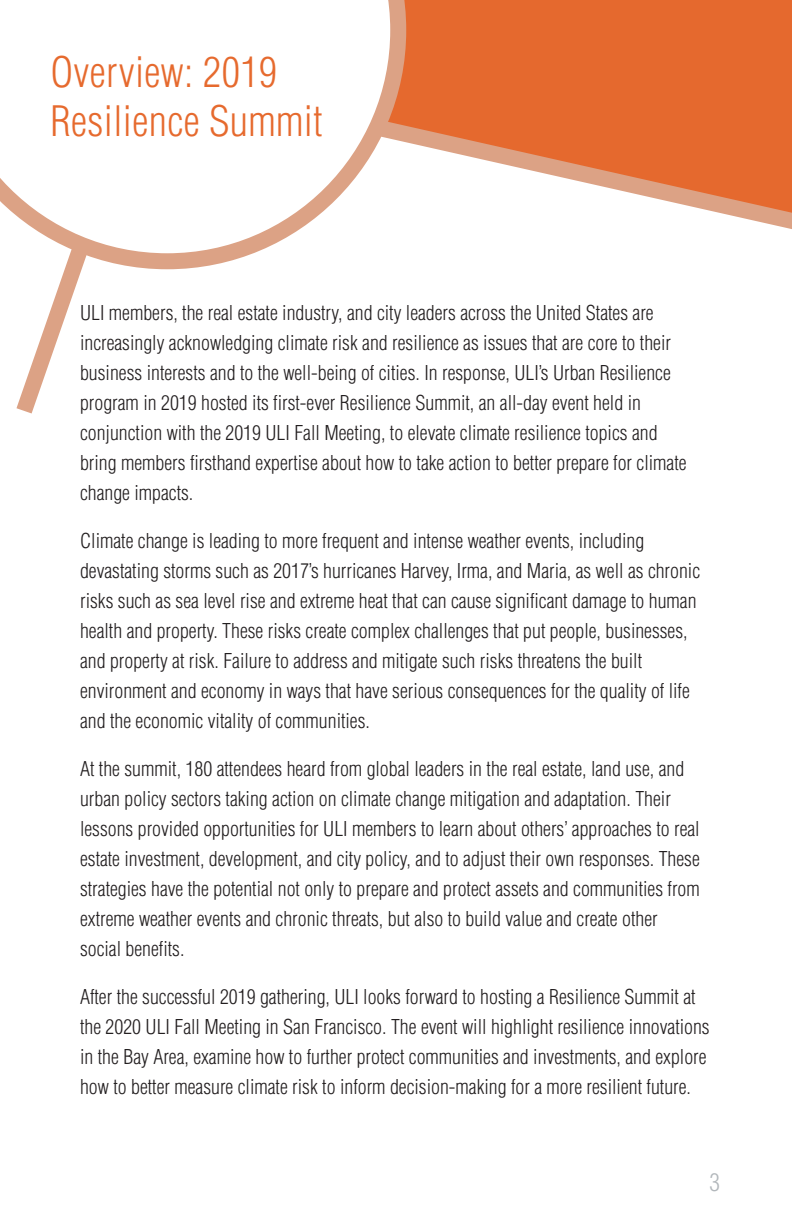
<style>
.page{position:relative;width:792px;height:1224px;background:#fff}
.page>*{position:absolute;margin:0;border:0;box-sizing:border-box;transform-origin:0 0}
.heading_1{font:300 condensed 41px/49.2px "Helvetica LT Std";letter-spacing:.01em;color:#e66a2e}
.t1{font:300 condensed 24px "Helvetica LT Std";color:#b2b7bb}
.t2{font:300 condensed 20px/30px "Helvetica LT Std";color:#231f20}
</style>
<div class="page">
<div style="left:406px;top:0;width:386px;height:60px;background:#e5692e"></div>
<svg style="left:406px;top:60px;width:386px;height:169px"></svg>
<svg style="left:16px;top:269px;width:66px;height:145px"></svg>
<svg style="left:0;top:0;width:406px;height:269px"></svg>
<p class="heading_1" style="left:50px;top:47px;width:274px">Overview: 2019<br>Resilience Summit</p>
<p class="t2" style="left:80px;top:298px;width:608px">ULI members, the real estate industry, and city leaders across the United States are increasingly acknowledging climate risk and resilience as issues that are core to their business interests and to the well-being of cities. In response, ULI’s Urban Resilience program in 2019 hosted its first-ever Resilience Summit, an all-day event held in conjunction with the 2019 ULI Fall Meeting, to elevate climate resilience topics and bring members firsthand expertise about how to take action to better prepare for climate change impacts.</p>
<p class="t2" style="left:80px;top:526px;width:622px">Climate change is leading to more frequent and intense weather events, including devastating storms such as 2017’s hurricanes Harvey, Irma, and Maria, as well as chronic risks such as sea level rise and extreme heat that can cause significant damage to human health and property. These risks create complex challenges that put people, businesses, and property at risk. Failure to address and mitigate such risks threatens the built environment and economy in ways that have serious consequences for the quality of life and the economic vitality of communities.</p>
<p class="t2" style="left:80px;top:754px;width:621px">At the summit, 180 attendees heard from global leaders in the real estate, land use, and urban policy sectors taking action on climate change mitigation and adaptation. Their lessons provided opportunities for ULI members to learn about others’ approaches to real estate investment, development, and city policy, and to adjust their own responses. These strategies have the potential not only to prepare and protect assets and communities from extreme weather events and chronic threats, but also to build value and create other social benefits.</p>
<p class="t2" style="left:80px;top:982px;width:631px">After the successful 2019 gathering, ULI looks forward to hosting a Resilience Summit at the 2020 ULI Fall Meeting in San Francisco. The event will highlight resilience innovations in the Bay Area, examine how to further protect communities and investments, and explore how to better measure climate risk to inform decision-making for a more resilient future.</p>
<p class="t1" style="left:709px;top:1167px;width:12px">3</p>
</div>
